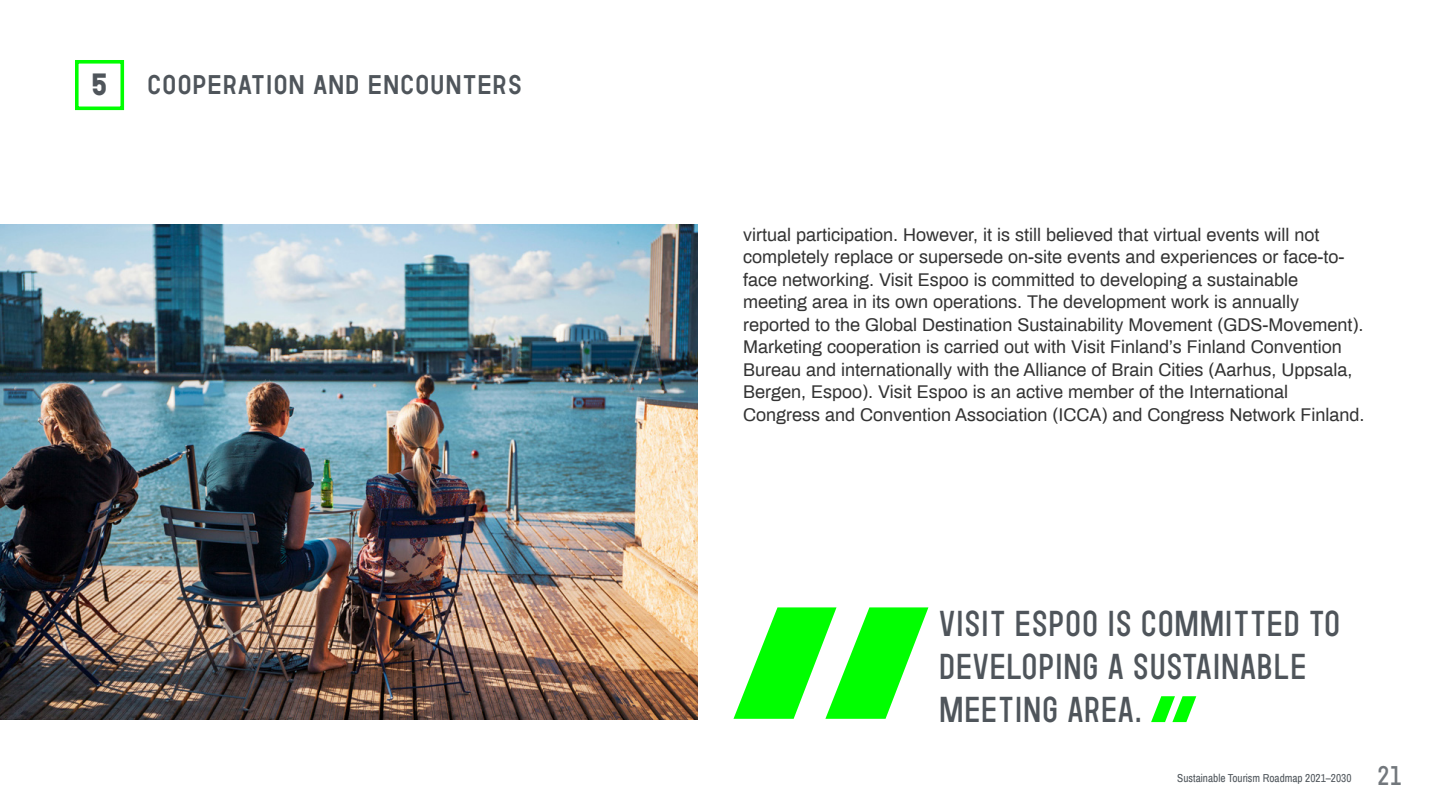
<style>
.page{position:relative;width:1440px;height:810px;background:#fff}
.page>*{position:absolute;margin:0;border:0;box-sizing:border-box;transform-origin:0 0}
.t1{font:700 36px/43.2px "Garaje 0603";color:#4f555b}
.t2{font:900 30.75px "Garaje Monospace 0503";color:#4f555b}
.t3{font:700 27px "Garaje 0503";color:#4f555b}
.t4{font:700 27px "Garaje Monospace 0603";color:#72777c}
.t5{font:18px/22.5px "Archivo";color:#333}
.t6{font:11.25px "Archivo Narrow";color:#4f555b}
</style>
<div class="page">
<img style="left:0;top:225px;width:698px;height:495px">
<svg style="left:1151px;top:696px;width:45px;height:26px"></svg>
<div style="left:75px;top:60px;width:49px;height:50px;border:4px solid #0f0"></div>
<svg style="left:734px;top:607px;width:194px;height:112px"></svg>
<h2 class="t2" style="left:91px;top:61px;width:19px">5</h2>
<h3 class="t3" style="left:147px;top:64px;width:377px">COOPERATION AND ENCOUNTERS</h3>
<p class="t5" style="left:743px;top:222px;width:623px">virtual participation. However, it is still believed that virtual events will not completely replace or supersede on-site events and experiences or face-to&shy;face networking. Visit Espoo is committed to developing a sustainable meeting area in its own operations. The development work is annually reported to the Global Destination Sustainability Movement (GDS-Movement).<br>Marketing cooperation is carried out with Visit Finland’s Finland Convention Bureau and internationally with the Alliance of Brain Cities (Aarhus, Uppsala, Bergen, Espoo). Visit Espoo is an active member of the International Congress and Convention Association (ICCA) and Congress Network Finland.</p>
<h1 class="t1" style="left:939px;top:599px;width:403px">VISIT ESPOO IS COMMITTED TO<br>DEVELOPING A SUSTAINABLE<br>MEETING AREA.</h1>
<p class="t6" style="left:1177px;top:772px;width:176px">Sustainable Tourism Roadmap 2021–2030</p>
<h3 class="t4" style="left:1377px;top:757px;width:27px">21</h3>
</div>
